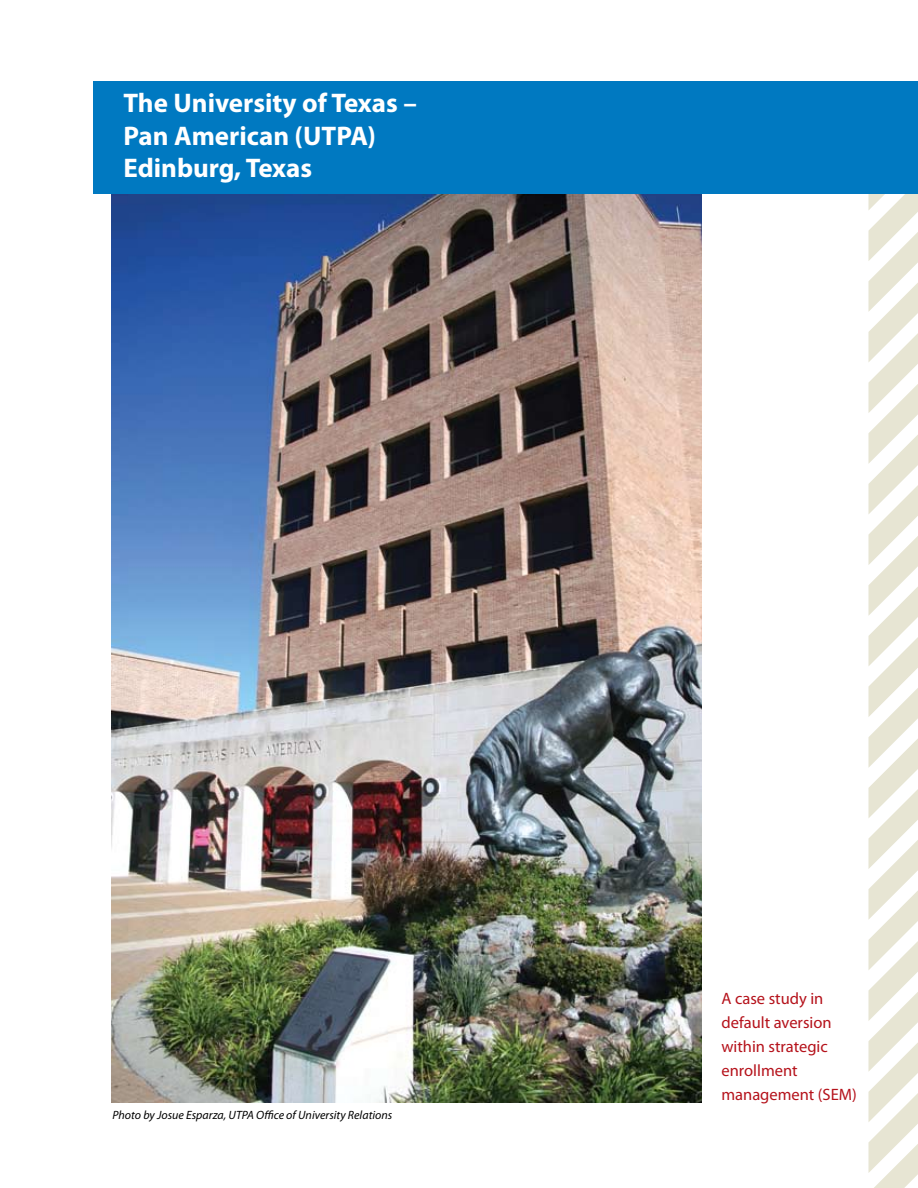
<style>
.page{position:relative;width:918px;height:1188px;background:#fff}
.page>*{position:absolute;margin:0;border:0;box-sizing:border-box;transform-origin:0 0}
.t1{font:700 27px/32.4px "Myriad Pro";color:#fff}
.t2{font:16.5px/24px "Myriad Pro";color:#b5121b}
.t3{font:italic 12px "Myriad Pro";color:#000}
</style>
<div class="page">
<img style="left:112px;top:193px;width:590px;height:909px">
<svg style="left:869px;top:193px;width:49px;height:995px"></svg>
<div style="left:93px;top:81px;width:825px;height:112px;background:#0079c1"></div>
<h1 class="t1" style="left:123px;top:87px;width:295px">The University of Texas –<br>Pan American (UTPA)<br>Edinburg, Texas</h1>
<p class="t3" style="left:112px;top:1109px;width:281px">Photo by Josue Esparza, UTPA Office of University Relations</p>
<p class="t2" style="left:722px;top:987px;width:137px">A case study in default aversion within strategic enrollment management (SEM)</p>
</div>
